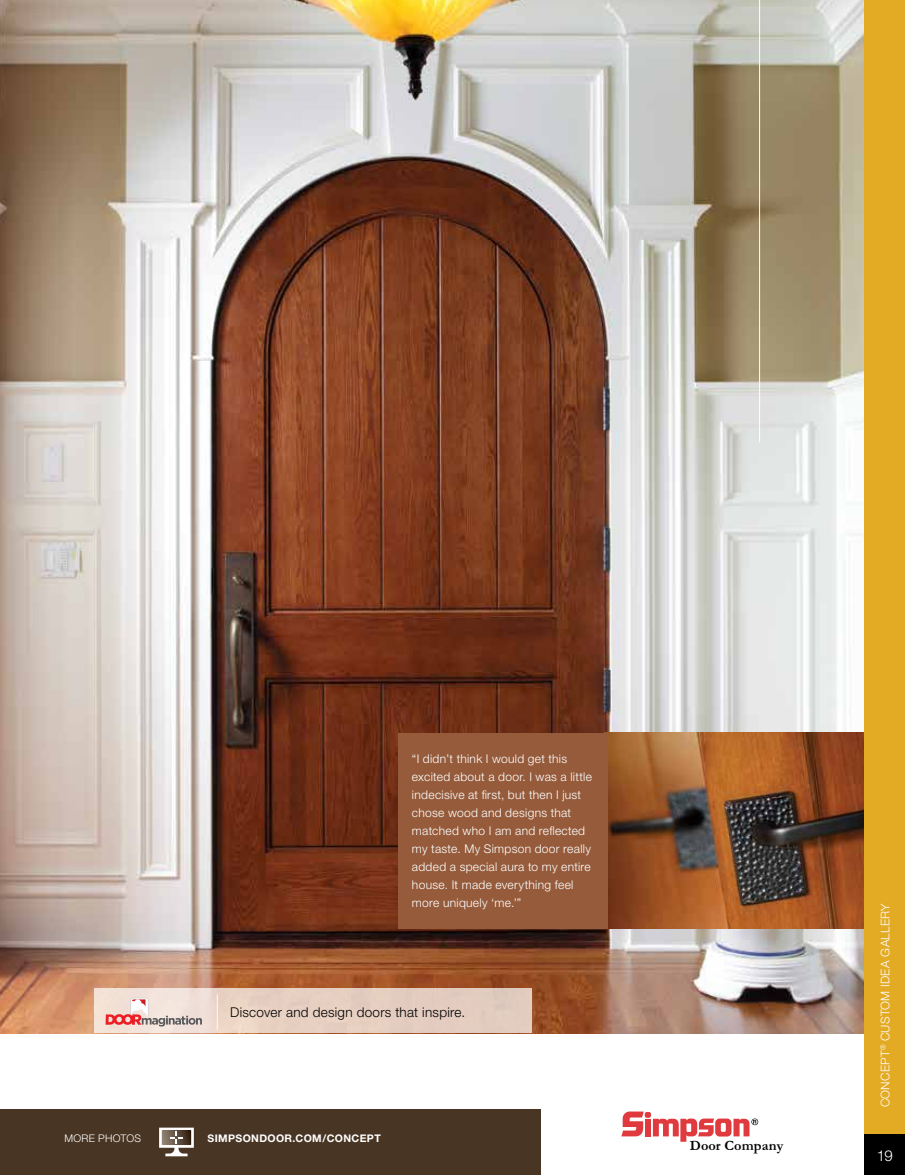
<style>
.page{position:relative;width:905px;height:1175px;background:#fff}
.page>*{position:absolute;margin:0;border:0;box-sizing:border-box;transform-origin:0 0}
.t1{font:300 15px "Helvetica Neue";color:#fff}
.t2{font:700 14.1px "Garamond";letter-spacing:.005em;color:#000}
.t3{font:300 13.5px "Helvetica Neue";letter-spacing:.02em;color:#000}
.t4{font:300 12px/18px "Helvetica Neue";letter-spacing:.025em;color:#fff}
.t5{font:700 10.5px "Helvetica Neue";letter-spacing:.035em;color:#fff}
.t6{font:300 10.5px "Helvetica Neue";letter-spacing:.025em;color:#fff}
</style>
<div class="page">
<svg style="left:621px;top:1111px;width:22px;height:25px"></svg>
<div style="left:644px;top:1111px;width:7px;height:6px;background:#e03a3e;border-radius:2px"></div>
<div style="left:645px;top:1118px;width:5px;height:18px;background:#e03a3e"></div>
<svg style="left:653px;top:1118px;width:105px;height:23px"></svg>
<img style="left:0;top:0;width:864px;height:1033px">
<hr style="left:759px;top:0;width:1px;height:442px;background:#fff">
<div style="left:94px;top:988px;width:438px;height:45px;background:linear-gradient(to right,#f3e1d7,#dfc5b8)"></div>
<svg style="left:106px;top:997px;width:96px;height:29px;background:#e2c2bd"></svg>
<hr style="left:217px;top:994px;width:1px;height:35px;background:#fff">
<img style="left:608px;top:732px;width:256px;height:196px">
<div style="left:398px;top:732px;width:210px;height:196px;background:#955b3b"></div>
<div style="left:864px;top:0;width:40px;height:1134px;background:#e3aa24"></div>
<div style="left:864px;top:1134px;width:40px;height:40px;background:#000"></div>
<div style="left:0;top:1109px;width:540px;height:65px;background:#493523"></div>
<svg style="left:159px;top:1127px;width:35px;height:29px"></svg>
<p class="t4" style="left:412px;top:749px;width:181px">“I didn’t think I would get this excited about a door. I was a little indecisive at first, but then I just chose wood and designs that matched who I am and reflected my taste. My Simpson door really added a special aura to my entire house. It made everything feel more uniquely ‘me.’”</p>
<p class="t3" style="left:230px;top:1004px;width:237px">Discover and design doors that inspire.</p>
<p class="t6" style="left:64px;top:1131px;width:78px">more photos</p>
<p class="t5" style="left:207px;top:1131px;width:175px">SIMPSONDOOR.COM/CONCEPT</p>
<p class="t2" style="left:689px;top:1135px;width:95px">Door Company</p>
<p class="t4" style="left:875px;top:1107px;width:206px;rotate:-90deg">concept<sup>®</sup> custom idea gallery</p>
<p class="t1" style="left:876px;top:1146px;width:17px">19</p>
</div>
